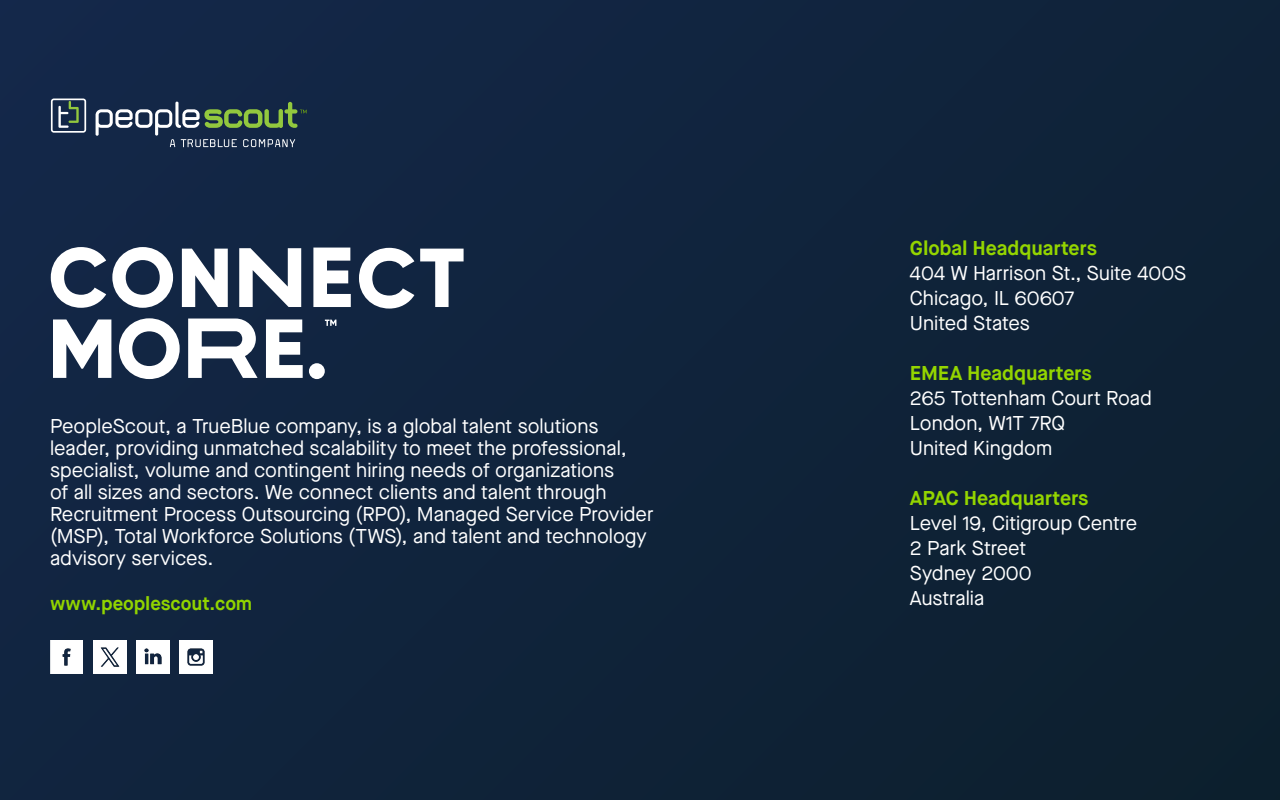
<style>
.page{position:relative;width:1280px;height:800px;background:#10233b}
.page>*{position:absolute;margin:0;border:0;box-sizing:border-box;transform-origin:0 0}
.t1{font:20px/25px "Maison Neue";color:#fff}
.t2{font:700 20px "Maison Neue";letter-spacing:-.01em;color:#94d500}
.t3{font:700 19px "Maison Neue";letter-spacing:-.005em;color:#91d400}
</style>
<div class="page">
<svg style="left:51px;top:99px;width:35px;height:34px"></svg>
<svg style="left:95px;top:101px;width:211px;height:46px"></svg>
<svg style="left:239px;top:248px;width:62px;height:59px"></svg>
<svg style="left:112px;top:247px;width:61px;height:61px"></svg>
<svg style="left:182px;top:249px;width:46px;height:58px"></svg>
<svg style="left:313px;top:248px;width:38px;height:59px"></svg>
<svg style="left:359px;top:248px;width:55px;height:61px"></svg>
<svg style="left:51px;top:247px;width:55px;height:61px"></svg>
<svg style="left:420px;top:249px;width:44px;height:58px"></svg>
<svg style="left:188px;top:319px;width:70px;height:59px"></svg>
<svg style="left:53px;top:319px;width:58px;height:59px"></svg>
<svg style="left:119px;top:318px;width:61px;height:61px"></svg>
<svg style="left:266px;top:319px;width:37px;height:59px"></svg>
<div style="left:309px;top:363px;width:16px;height:16px;background:#fff;border-radius:50%"></div>
<svg style="left:325px;top:320px;width:11px;height:6px"></svg>
<img style="left:50px;top:641px;width:33px;height:33px">
<img style="left:93px;top:641px;width:33px;height:33px">
<img style="left:137px;top:641px;width:32px;height:33px">
<img style="left:180px;top:641px;width:33px;height:33px">
<p class="t1" style="left:50px;top:415px;width:605px;line-height:22px">PeopleScout, a TrueBlue company, is a global talent solutions leader, providing unmatched scalability to meet the professional, specialist, volume and contingent hiring needs of organizations<br>of all sizes and sectors. We connect clients and talent through Recruitment Process Outsourcing (RPO), Managed Service Provider (MSP), Total Workforce Solutions (TWS), and talent and technology advisory services.</p>
<h2 class="t3" style="left:50px;top:592px;width:204px">www.peoplescout.com</h2>
<p class="t2" style="left:910px;top:236px;width:189px">Global Headquarters</p>
<p class="t1" style="left:910px;top:261px;width:278px">404 W Harrison St., Suite 400S<br>Chicago, IL 60607<br>United States</p>
<h2 class="t2" style="left:910px;top:361px;width:183px">EMEA Headquarters</h2>
<p class="t1" style="left:910px;top:386px;width:243px">265 Tottenham Court Road<br>London, W1T 7RQ<br>United Kingdom</p>
<h2 class="t2" style="left:910px;top:486px;width:180px">APAC Headquarters</h2>
<p class="t1" style="left:910px;top:511px;width:229px">Level 19, Citigroup Centre<br>2 Park Street<br>Sydney 2000<br>Australia</p>
</div>
